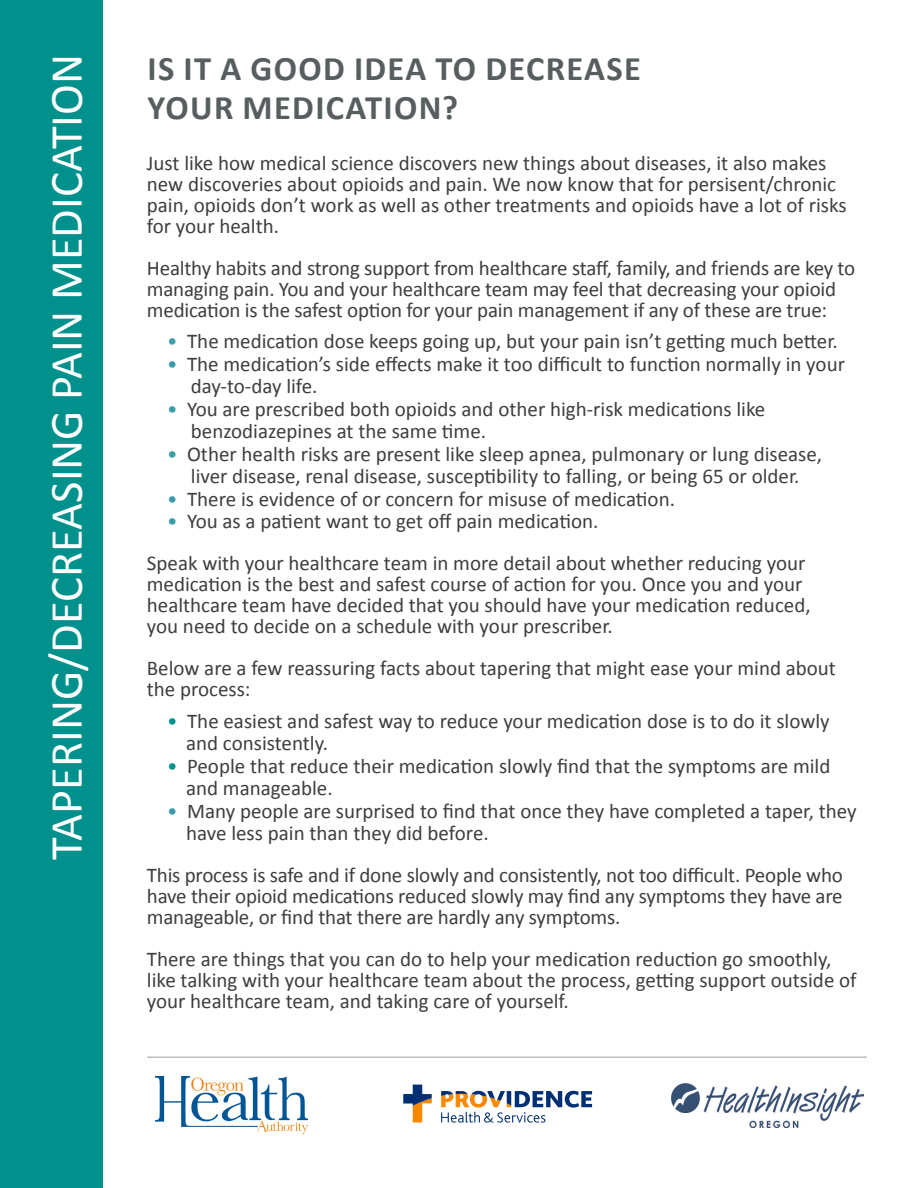
<style>
.page{position:relative;width:918px;height:1188px;background:#fff}
.page>*{position:absolute;margin:0;border:0;box-sizing:border-box;transform-origin:0 0}
.t1{font:46.5px "Calibri";color:#fff}
.t2{font:700 34.5px/39px "Calibri";letter-spacing:.04em;color:#575e5f}
.t3{font:21px/21px "Calibri";color:#3e3e3f}
.s1{color:#3b9caa}
.s2{color:#00918c}
</style>
<div class="page">
<img style="left:672px;top:1084px;width:192px;height:43px">
<hr style="left:147px;top:1057px;width:720px;height:1px;background:#9c9c9d">
<img style="left:155px;top:1077px;width:152px;height:57px">
<svg style="left:403px;top:1085px;width:189px;height:38px"></svg>
<div style="left:0;top:0;width:102px;height:1188px;background:#00918c"></div>
<p class="t1" style="left:38px;top:860px;width:807px;rotate:-90deg">TAPERING/DECREASING PAIN MEDICATION</p>
<p class="t2" style="left:148px;top:47px;width:495px">IS IT A GOOD IDEA TO DECREASE<br>YOUR MEDICATION?</p>
<p class="t3" style="left:147px;top:151px;width:701px">Just like how medical science discovers new things about diseases, it also makes new discoveries about opioids and pain. We now know that for persisent/chronic pain, opioids don’t work as well as other treatments and opioids have a lot of risks for your health.</p>
<p class="t3" style="left:147px;top:256px;width:710px">Healthy habits and strong support from healthcare staff, family, and friends are key to managing pain. You and your healthcare team may feel that decreasing your opioid medication is the safest option for your pain management if any of these are true:</p>
<p class="t3" style="left:167px;top:330px;width:672px"><span class="s1">•</span> The medication dose keeps going up, but your pain isn’t getting much better.</p>
<p class="t3" style="left:191px;top:352px;width:656px;line-height:22.5px;text-indent:-24px"><span class="s1">•</span> The medication’s side effects make it too difficult to function normally in your day-to-day life.</p>
<p class="t3" style="left:191px;top:397px;width:576px;line-height:22.5px;text-indent:-24px"><span class="s1">•</span> You are prescribed both opioids and other high-risk medications like benzodiazepines at the same time.</p>
<p class="t3" style="left:167px;top:442px;width:657px;line-height:22.5px;text-align:center"><span class="s1">•</span> Other health risks are present like sleep apnea, pulmonary or lung disease, liver disease, renal disease, susceptibility to falling, or being 65 or older.</p>
<p class="t3" style="left:167px;top:487px;width:509px"><span class="s1">•</span> There is evidence of or concern for misuse of medication.</p>
<p class="t3" style="left:167px;top:510px;width:433px"><span class="s1">•</span> You as a patient want to get off pain medication.</p>
<p class="t3" style="left:147px;top:552px;width:665px">Speak with your healthcare team in more detail about whether reducing your medication is the best and safest course of action for you. Once you and your healthcare team have decided that you should have your medication reduced, you need to decide on a schedule with your prescriber.</p>
<p class="t3" style="left:147px;top:657px;width:691px">Below are a few reassuring facts about tapering that might ease your mind about the process:</p>
<p class="t3" style="left:186px;top:709px;width:645px;line-height:22.5px;text-indent:-19px"><span class="s2">•</span> The easiest and safest way to reduce your medication dose is to do it slowly and consistently.</p>
<p class="t3" style="left:186px;top:754px;width:646px;line-height:22.5px;text-indent:-19px"><span class="s2">•</span> People that reduce their medication slowly find that the symptoms are mild and manageable.</p>
<p class="t3" style="left:186px;top:799px;width:672px;line-height:22.5px;text-indent:-19px"><span class="s1">•</span> Many people are surprised to find that once they have completed a taper, they have less pain than they did before.</p>
<p class="t3" style="left:147px;top:864px;width:698px;text-align:justify">This process is safe and if done slowly and consistently, not too difficult. People who have their opioid medications reduced slowly may find any symptoms they have are manageable, or find that there are hardly any symptoms.</p>
<p class="t3" style="left:147px;top:948px;width:711px">There are things that you can do to help your medication reduction go smoothly, like talking with your healthcare team about the process, getting support outside of your healthcare team, and taking care of yourself.</p>
</div>
